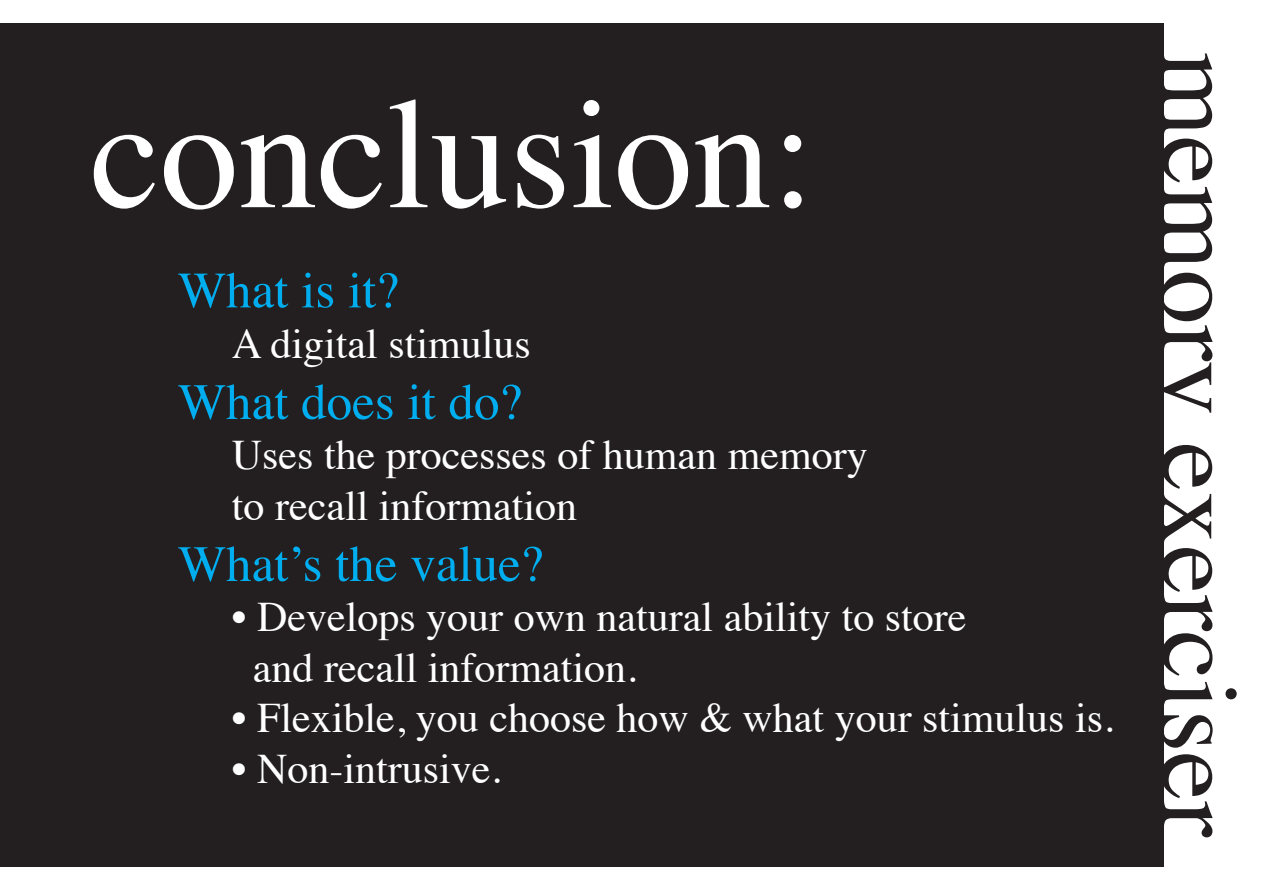
<style>
.page{position:relative;width:1263px;height:893px;background:#fff}
.page>*{position:absolute;margin:0;border:0;box-sizing:border-box;transform-origin:0 0}
.t1{font:157.2px "Times";color:#fff}
.t2{font:109.2px "Times";color:#231f20}
.t3{font:51px "Times";color:#00aeef}
.t4{font:42px/50.4px "Times";color:#fff}
</style>
<div class="page">
<div style="left:0;top:23px;width:1163px;height:844px;background:#231f20"></div>
<p class="t1" style="left:90px;top:7px;width:726px">conclusion:</p>
<p class="t3" style="left:178px;top:243px;width:222px">What is it?</p>
<p class="t4" style="left:232px;top:315px;width:300px">A digital stimulus</p>
<p class="t3" style="left:178px;top:354px;width:346px">What does it do?</p>
<p class="t4" style="left:232px;top:426px;width:637px">Uses the processes of human memory to recall information</p>
<p class="t3" style="left:178px;top:516px;width:367px">What’s the value?</p>
<p class="t4" style="left:253px;top:588px;width:715px;text-indent:-21px">• Develops your own natural ability to store and recall information.</p>
<p class="t4" style="left:232px;top:689px;width:883px">• Flexible, you choose how &amp; what your stimulus is.</p>
<p class="t4" style="left:232px;top:740px;width:271px">• Non-intrusive.</p>
<p class="t2" style="left:1301px;top:51px;width:787px;rotate:90deg">memory exerciser</p>
</div>
